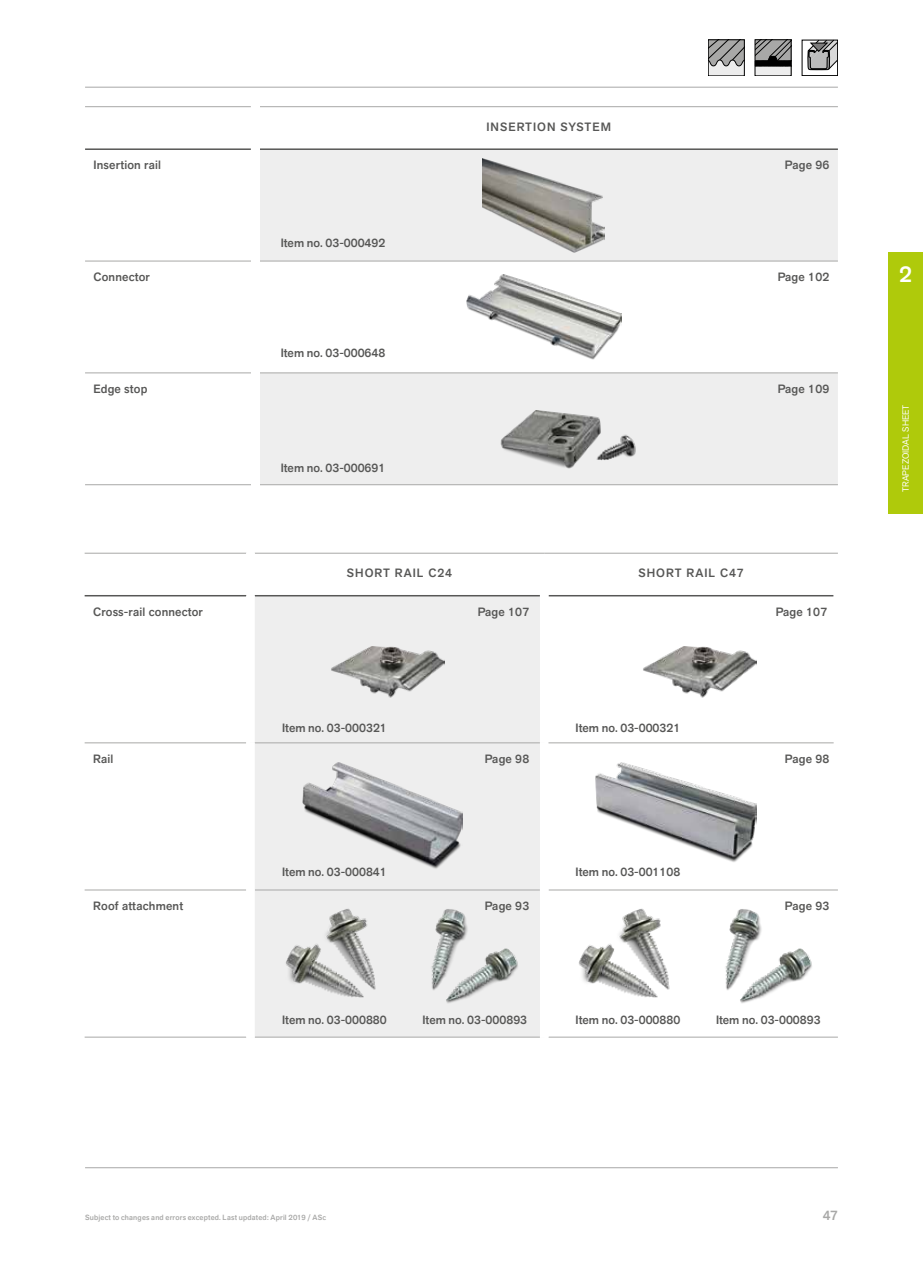
<style>
.page{position:relative;width:923px;height:1263px;background:#fff}
.page>*{position:absolute;margin:0;border:0;box-sizing:border-box;transform-origin:0 0}
.t1{font:500 22.5px "Akzid Grtsk Next";color:#fff}
.t2{font:500 13.5px "Akzid Grtsk Next";color:#a8a8a7}
.t3{font:500 12px "Akzid Grtsk Next";color:#575756}
.t4{font:500 12px "Akzid Grtsk Next";letter-spacing:.085em;color:#575756}
.t5{font:9px "Akzid Grtsk Next";letter-spacing:.01em;color:#fff}
.t6{font:500 7.5px "Akzid Grtsk Next";letter-spacing:.025em;color:#a8a8a7}
</style>
<div class="page">
<hr style="left:85px;top:1167px;width:753px;height:1px;background:#a8a8a7">
<hr style="left:85px;top:87px;width:753px;height:1px;background:#a8a8a7">
<div style="left:889px;top:253px;width:34px;height:261px;background:#afca0b"></div>
<svg style="left:548px;top:596px;width:290px;height:441px"></svg>
<svg style="left:85px;top:596px;width:161px;height:441px"></svg>
<div style="left:255px;top:596px;width:285px;height:441px;background:#eee"></div>
<div style="left:250px;top:743px;width:294px;height:147px;background:#eee"></div>
<hr style="left:85px;top:553px;width:161px;height:1px;background:#a8a8a7">
<hr style="left:255px;top:553px;width:289px;height:1px;background:#a8a8a7">
<hr style="left:544px;top:553px;width:294px;height:1px;background:#a8a8a7">
<hr style="left:85px;top:890px;width:161px;height:1px;background:#a8a8a7">
<hr style="left:85px;top:1037px;width:161px;height:1px;background:#a8a8a7">
<hr style="left:255px;top:890px;width:285px;height:1px;background:#a8a8a7">
<hr style="left:548px;top:890px;width:290px;height:1px;background:#a8a8a7">
<hr style="left:548px;top:1037px;width:290px;height:1px;background:#a8a8a7">
<hr style="left:85px;top:595px;width:161px;height:1px;background:#575756">
<hr style="left:85px;top:742px;width:161px;height:1px;background:#a8a8a7">
<hr style="left:255px;top:595px;width:285px;height:1px;background:#575756">
<hr style="left:255px;top:742px;width:285px;height:1px;background:#a8a8a7">
<hr style="left:255px;top:1037px;width:285px;height:1px;background:#a8a8a7">
<div style="left:246px;top:743px;width:9px;height:147px;background:#fff"></div>
<div style="left:540px;top:743px;width:8px;height:147px;background:#fff"></div>
<hr style="left:548px;top:595px;width:285px;height:1px;background:#575756">
<div style="left:833px;top:595px;width:9px;height:148px;background:#fff"></div>
<hr style="left:548px;top:742px;width:285px;height:1px;background:#a8a8a7">
<svg style="left:260px;top:150px;width:578px;height:334px;fill:#eee"></svg>
<hr style="left:85px;top:106px;width:166px;height:1px;background:#a8a8a7">
<hr style="left:85px;top:148px;width:166px;height:2px;background:#575756">
<hr style="left:85px;top:261px;width:170px;height:1px;background:#a8a8a7">
<hr style="left:85px;top:372px;width:170px;height:1px;background:#a8a8a7">
<hr style="left:85px;top:484px;width:170px;height:1px;background:#a8a8a7">
<hr style="left:259px;top:106px;width:579px;height:1px;background:#a8a8a7">
<hr style="left:259px;top:148px;width:579px;height:2px;background:#575756">
<hr style="left:255px;top:261px;width:583px;height:1px;background:#a8a8a7">
<hr style="left:255px;top:372px;width:583px;height:1px;background:#a8a8a7">
<hr style="left:255px;top:484px;width:583px;height:1px;background:#a8a8a7">
<img style="left:482px;top:158px;width:122px;height:94px">
<img style="left:445px;top:411px;width:221px;height:74px">
<img style="left:595px;top:762px;width:161px;height:100px">
<img style="left:302px;top:762px;width:161px;height:107px">
<img style="left:261px;top:898px;width:143px;height:112px">
<img style="left:554px;top:898px;width:143px;height:112px">
<img style="left:408px;top:898px;width:129px;height:112px">
<img style="left:702px;top:898px;width:129px;height:112px">
<img style="left:466px;top:275px;width:155px;height:85px">
<img style="left:328px;top:646px;width:117px;height:58px">
<img style="left:640px;top:646px;width:117px;height:58px">
<svg style="left:710px;top:42px;width:32px;height:32px"></svg>
<svg style="left:757px;top:42px;width:32px;height:32px"></svg>
<div style="left:755px;top:40px;width:36px;height:36px;border:1px solid #000"></div>
<svg style="left:808px;top:42px;width:28px;height:28px"></svg>
<div style="left:801px;top:40px;width:37px;height:36px;border:1px solid #000"></div>
<div style="left:251px;top:103px;width:8px;height:385px;background:#fff"></div>
<p class="t4" style="left:486px;top:119px;width:126px">INSERTION SYSTEM</p>
<p class="t3" style="left:94px;top:157px;width:69px">Insertion rail</p>
<p class="t3" style="left:785px;top:157px;width:46px">Page 96</p>
<p class="t3" style="left:281px;top:235px;width:106px">Item no. 03-000492</p>
<p class="t3" style="left:94px;top:269px;width:58px">Connector</p>
<p class="t3" style="left:778px;top:269px;width:53px">Page 102</p>
<p class="t3" style="left:281px;top:345px;width:106px">Item no. 03-000648</p>
<p class="t3" style="left:94px;top:381px;width:55px">Edge stop</p>
<p class="t3" style="left:778px;top:381px;width:53px">Page 109</p>
<p class="t3" style="left:281px;top:460px;width:106px">Item no. 03-000691</p>
<p class="t4" style="left:347px;top:565px;width:107px">SHORT RAIL C24</p>
<p class="t4" style="left:638px;top:565px;width:107px">SHORT RAIL C47</p>
<p class="t3" style="left:93px;top:604px;width:111px">Cross-rail connector</p>
<p class="t3" style="left:478px;top:604px;width:53px">Page 107</p>
<p class="t3" style="left:775px;top:604px;width:53px">Page 107</p>
<p class="t3" style="left:282px;top:719px;width:106px">Item no. 03-000321</p>
<p class="t3" style="left:575px;top:719px;width:106px">Item no. 03-000321</p>
<p class="t3" style="left:93px;top:751px;width:22px">Rail</p>
<p class="t3" style="left:485px;top:751px;width:46px">Page 98</p>
<p class="t3" style="left:785px;top:751px;width:46px">Page 98</p>
<p class="t3" style="left:282px;top:864px;width:106px">Item no. 03-000841</p>
<p class="t3" style="left:575px;top:864px;width:106px">Item no. 03-001108</p>
<p class="t3" style="left:93px;top:898px;width:91px">Roof attachment</p>
<p class="t3" style="left:485px;top:898px;width:46px">Page 93</p>
<p class="t3" style="left:785px;top:898px;width:46px">Page 93</p>
<p class="t3" style="left:282px;top:1012px;width:106px">Item no. 03-000880</p>
<p class="t3" style="left:422px;top:1012px;width:106px">Item no. 03-000893</p>
<p class="t3" style="left:575px;top:1012px;width:106px">Item no. 03-000880</p>
<p class="t3" style="left:716px;top:1012px;width:106px">Item no. 03-000893</p>
<h1 class="t1" style="left:899px;top:260px;width:14px">2</h1>
<p class="t5" style="left:900px;top:492px;width:89px;rotate:-90deg">TRAPEZOIDAL SHEET</p>
<p class="t6" style="left:85px;top:1213px;width:243px">Subject to changes and errors excepted. Last updated: April 2019 / ASc</p>
<p class="t2" style="left:822px;top:1207px;width:17px">47</p>
</div>
